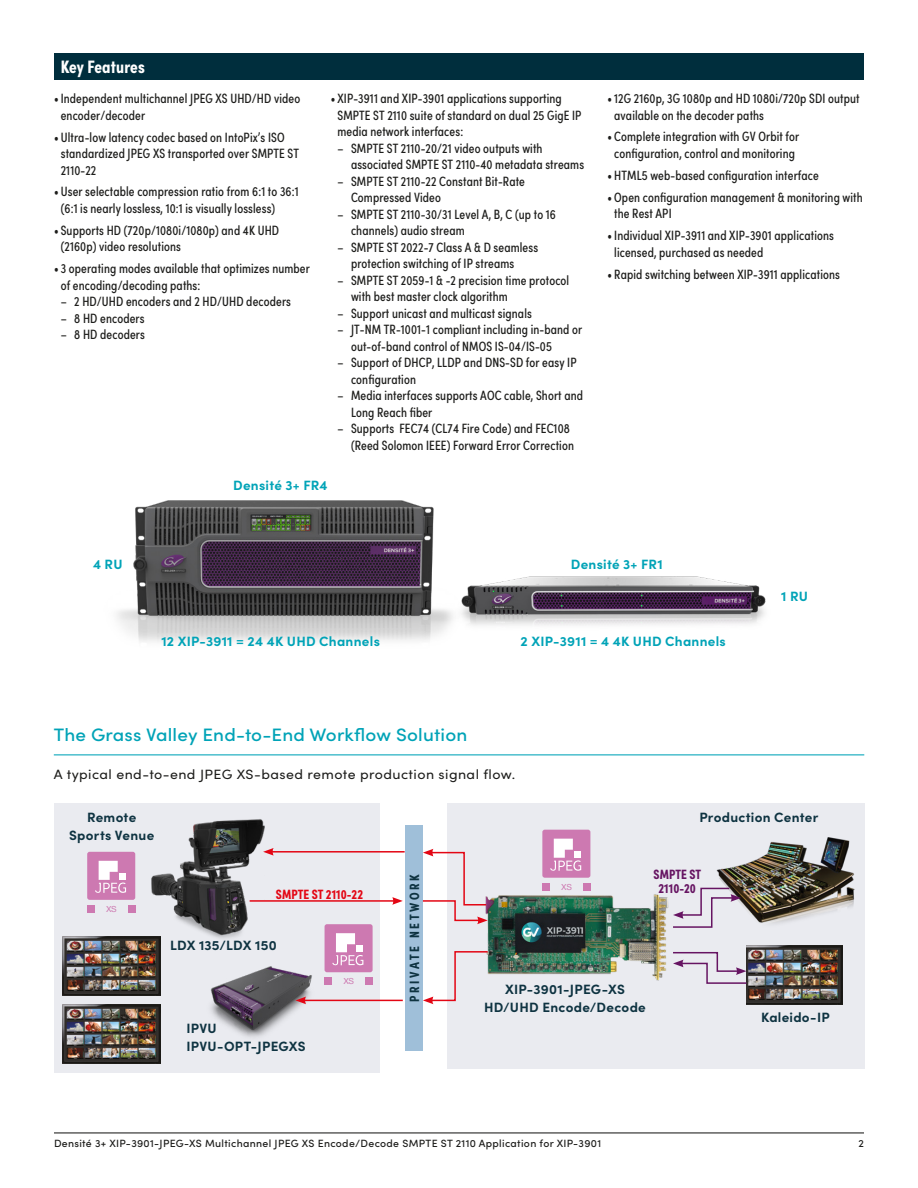
<style>
.page{position:relative;width:918px;height:1188px;background:#fff}
.page>*{position:absolute;margin:0;border:0;box-sizing:border-box;transform-origin:0 0}
.t1{font:500 18px "Sofia Pro";letter-spacing:.01em;color:#00a3b7;scale:1.05 1}
.t2{font:700 18px "Sofia Pro Condensed";letter-spacing:.01em;color:#fff}
.t3{font:13.5px/16.5px "Sofia Pro Condensed";letter-spacing:.01em;color:#1d1d1b}
.t4{font:700 13.5px/18px "Sofia Pro";letter-spacing:.02em;color:#0e3341;text-align:center}
.t5{font:700 13.5px "Sofia Pro";letter-spacing:.02em;color:#00a3b7}
.t6{font:13.5px "Sofia Pro";letter-spacing:.03em;color:#1d1d1b;scale:1.05 1}
.t7{font:700 13.5px "Sofia Pro Condensed";letter-spacing:.01em;color:#e30614}
.t8{font:700 13.5px/13.5px "Sofia Pro Condensed";letter-spacing:.01em;color:#661462;text-align:center}
.t9{font:700 13.5px "Sofia Pro Condensed";letter-spacing:.2em;color:#0e3341}
.t10{font:500 10.5px "Sofia Pro";letter-spacing:.03em;color:#1d1d1b}
.t11{font:8.4px "Helvetica";color:#cd79b1}
</style>
<div class="page">
<hr style="left:54px;top:1132px;width:810px;height:1px;background:#1d1d1b">
<div style="left:54px;top:53px;width:810px;height:27px;background:#002e3d"></div>
<hr style="left:54px;top:754px;width:810px;height:1px;background:#00a3b7">
<div style="left:54px;top:803px;width:326px;height:270px;background:#eaebf0"></div>
<div style="left:447px;top:803px;width:417px;height:266px;background:#eaebf0"></div>
<div style="left:87px;top:905px;width:7px;height:7px;background:#cd79b1"></div>
<div style="left:128px;top:905px;width:7px;height:7px;background:#cd79b1"></div>
<div style="left:87px;top:852px;width:48px;height:48px;background:#cd79b1;border-radius:2px"></div>
<svg style="left:95px;top:861px;width:31px;height:32px"></svg>
<div style="left:119px;top:873px;width:7px;height:7px;background:#fff"></div>
<div style="left:542px;top:883px;width:8px;height:7px;background:#cd79b1"></div>
<div style="left:583px;top:883px;width:7px;height:7px;background:#cd79b1"></div>
<div style="left:542px;top:830px;width:48px;height:48px;background:#cd79b1;border-radius:2px"></div>
<svg style="left:550px;top:839px;width:31px;height:32px"></svg>
<div style="left:574px;top:851px;width:7px;height:7px;background:#fff"></div>
<div style="left:365px;top:978px;width:8px;height:7px;background:#cd79b1"></div>
<div style="left:325px;top:924px;width:48px;height:48px;background:#cd79b1;border-radius:2px"></div>
<svg style="left:336px;top:933px;width:27px;height:32px"></svg>
<div style="left:356px;top:945px;width:7px;height:7px;background:#fff"></div>
<img style="left:132px;top:819px;width:133px;height:120px">
<img style="left:210px;top:948px;width:139px;height:90px">
<img style="left:63px;top:937px;width:98px;height:59px">
<img style="left:746px;top:946px;width:96px;height:59px">
<img style="left:63px;top:1005px;width:98px;height:59px">
<img style="left:716px;top:837px;width:139px;height:87px">
<img style="left:487px;top:885px;width:182px;height:96px">
<div style="left:406px;top:825px;width:17px;height:226px;background:#9fbfd9"></div>
<hr style="left:271px;top:851px;width:134px;height:2px;background:#e30614">
<svg style="left:263px;top:848px;width:11px;height:8px"></svg>
<hr style="left:250px;top:900px;width:145px;height:2px;background:#e30614">
<svg style="left:392px;top:897px;width:11px;height:8px"></svg>
<svg style="left:422px;top:849px;width:66px;height:75px"></svg>
<svg style="left:423px;top:950px;width:66px;height:54px"></svg>
<hr style="left:304px;top:1000px;width:99px;height:1px;background:#e30614">
<svg style="left:296px;top:997px;width:10px;height:7px"></svg>
<svg style="left:673px;top:887px;width:68px;height:41px"></svg>
<svg style="left:673px;top:951px;width:75px;height:34px"></svg>
<img style="left:484px;top:576px;width:282px;height:50px">
<img style="left:117px;top:500px;width:367px;height:142px">
<h1 class="t2" style="left:61px;top:53px;width:86px">Key Features</h1>
<p class="t3" style="left:61px;top:89px;width:241px;text-indent:-7px">•Independent multichannel JPEG XS UHD/HD video encoder/decoder</p>
<p class="t3" style="left:61px;top:128px;width:240px;text-indent:-7px">• Ultra-low latency codec based on IntoPix’s ISO standardized JPEG XS transported over SMPTE ST<br>2110-22</p>
<p class="t3" style="left:61px;top:183px;width:239px;text-indent:-7px">• User selectable compression ratio from 6:1 to 36:1 (6:1 is nearly lossless, 10:1 is visually lossless)</p>
<p class="t3" style="left:61px;top:221px;width:220px;text-indent:-7px">• Supports HD (720p/1080i/1080p) and 4K UHD (2160p) video resolutions</p>
<p class="t3" style="left:61px;top:260px;width:251px;text-indent:-7px">• 3 operating modes available that optimizes number of encoding/decoding paths:</p>
<p class="t3" style="left:61px;top:293px;width:232px">– 2 HD/UHD encoders and 2 HD/UHD decoders</p>
<p class="t3" style="left:61px;top:309px;width:85px">– 8 HD encoders</p>
<p class="t3" style="left:61px;top:325px;width:86px">– 8 HD decoders</p>
<p class="t3" style="left:338px;top:89px;width:245px;text-indent:-7px">• XIP-3911 and XIP-3901 applications supporting<br>SMPTE ST 2110 suite of standard on dual 25 GigE IP media network interfaces:</p>
<p class="t3" style="left:351px;top:139px;width:235px;text-indent:-14px">– SMPTE ST 2110-20/21 video outputs with associated SMPTE ST 2110-40 metadata streams</p>
<p class="t3" style="left:351px;top:172px;width:176px;text-indent:-14px">– SMPTE ST 2110-22 Constant Bit-Rate<br>Compressed Video</p>
<p class="t3" style="left:351px;top:205px;width:206px;text-indent:-14px">– SMPTE ST 2110-30/31 Level A, B, C (up to 16 channels) audio stream</p>
<p class="t3" style="left:351px;top:238px;width:189px;text-indent:-14px">– SMPTE ST 2022-7 Class A &amp; D seamless protection switching of IP streams</p>
<p class="t3" style="left:351px;top:271px;width:220px;text-indent:-14px">– SMPTE ST 2059-1 &amp; -2 precision time protocol with best master clock algorithm</p>
<p class="t3" style="left:338px;top:304px;width:196px">– Support unicast and multicast signals</p>
<p class="t3" style="left:351px;top:320px;width:233px;text-indent:-14px">– JT-NM TR-1001-1 compliant including in-band or out-of-band control of NMOS IS-04/IS-05</p>
<p class="t3" style="left:351px;top:353px;width:227px;text-indent:-14px">– Support of DHCP, LLDP and DNS-SD for easy IP configuration</p>
<p class="t3" style="left:351px;top:386px;width:234px;text-indent:-14px">– Media interfaces supports AOC cable, Short and<br>Long Reach fiber</p>
<p class="t3" style="left:338px;top:419px;width:238px;text-align:right">– Supports FEC74 (CL74 Fire Code) and FEC108 (Reed Solomon IEEE) Forward Error Correction</p>
<p class="t5" style="left:233px;top:474px;width:96px">Densité 3+ FR4</p>
<p class="t3" style="left:614px;top:89px;width:247px;text-indent:-7px">•12G 2160p, 3G 1080p and HD 1080i/720p SDI output available on the decoder paths</p>
<p class="t3" style="left:608px;top:128px;width:193px;text-align:center">• Complete integration with GV Orbit for configuration, control and monitoring</p>
<p class="t3" style="left:608px;top:166px;width:213px">• HTML5 web-based configuration interface</p>
<p class="t3" style="left:614px;top:188px;width:250px;text-indent:-7px">• Open configuration management &amp; monitoring with the Rest API</p>
<p class="t3" style="left:614px;top:226px;width:221px;text-indent:-7px">•Individual XIP-3911 and XIP-3901 applications licensed, purchased as needed</p>
<p class="t3" style="left:608px;top:265px;width:234px">• Rapid switching between XIP-3911 applications</p>
<p class="t5" style="left:93px;top:554px;width:31px">4 RU</p>
<p class="t5" style="left:571px;top:554px;width:93px">Densité 3+ FR1</p>
<p class="t5" style="left:161px;top:631px;width:220px">12 XIP-3911 = 24 4K UHD Channels</p>
<p class="t5" style="left:521px;top:631px;width:207px">2 XIP-3911 = 4 4K UHD Channels</p>
<h1 class="t1" style="left:54px;top:721px;width:395px">The Grass Valley End-to-End Workflow Solution</h1>
<p class="t6" style="left:54px;top:765px;width:441px">A typical end-to-end JPEG XS-based remote production signal flow.</p>
<p class="t5" style="left:781px;top:586px;width:28px">1 RU</p>
<p class="t4" style="left:69px;top:807px;width:87px">Remote<br>Sports Venue</p>
<p class="t11" style="left:106px;top:902px;width:12px">XS</p>
<p class="t7" style="left:276px;top:884px;width:89px">SMPTE ST 2110-22</p>
<p class="t4" style="left:170px;top:935px;width:108px">LDX 135/LDX 150</p>
<p class="t4" style="left:186px;top:1018px;width:121px;text-align:left">IPVU<br>IPVU-OPT-JPEGXS</p>
<p class="t11" style="left:343px;top:975px;width:12px">XS</p>
<p class="t9" style="left:404px;top:1002px;width:130px;rotate:-90deg">PRIVATE NETWORK</p>
<p class="t11" style="left:561px;top:880px;width:12px">XS</p>
<p class="t4" style="left:699px;top:807px;width:120px">Production Center</p>
<p class="t8" style="left:653px;top:866px;width:49px">SMPTE ST<br>2110-20</p>
<p class="t4" style="left:484px;top:979px;width:163px">XIP-3901-JPEG-XS<br>HD/UHD Encode/Decode</p>
<p class="t4" style="left:761px;top:1007px;width:70px">Kaleido-IP</p>
<p class="t10" style="left:54px;top:1136px;width:549px">Densité 3+ XIP-3901-JPEG-XS Multichannel JPEG XS Encode/Decode SMPTE ST 2110 Application for XIP-3901</p>
<p class="t10" style="left:859px;top:1136px;width:7px">2</p>
</div>
